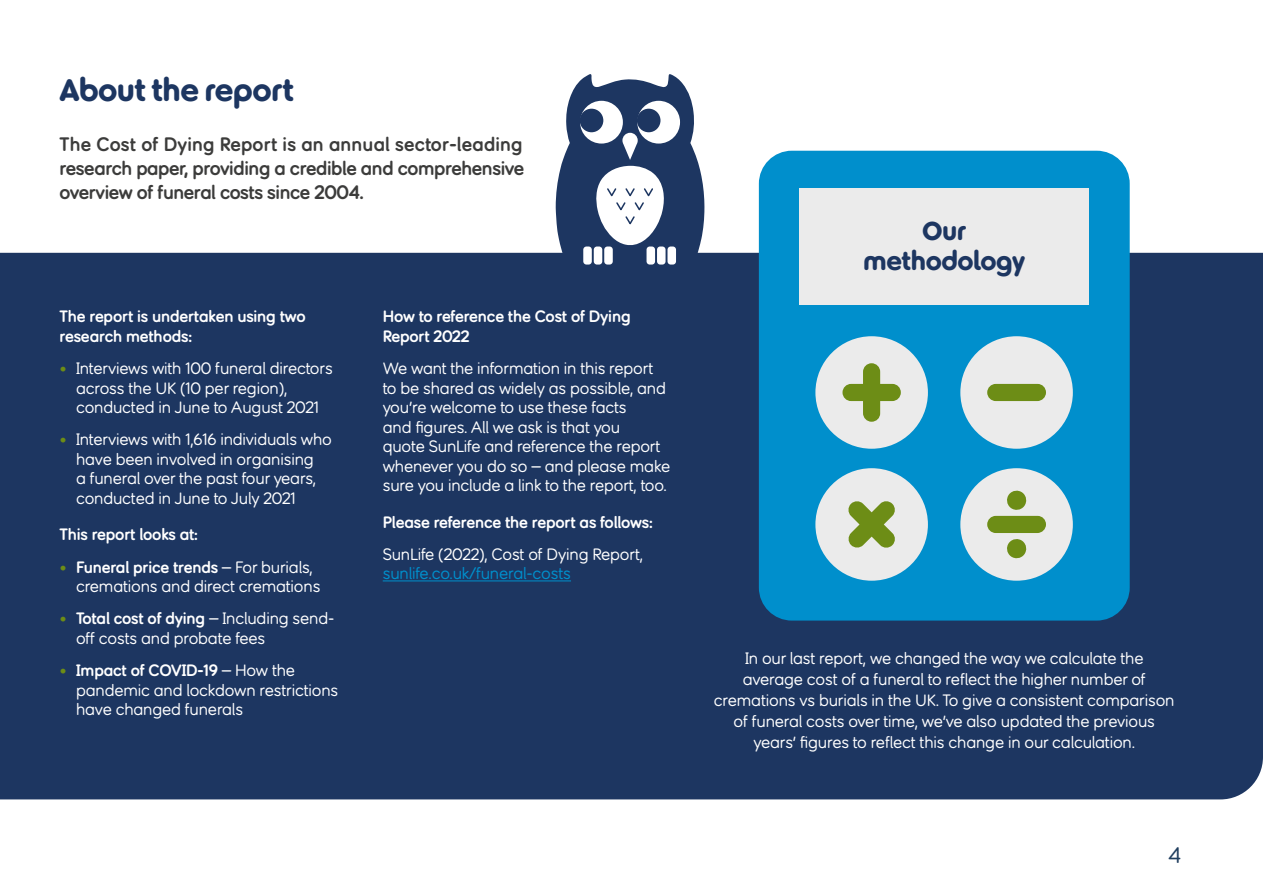
<style>
.page{position:relative;width:1263px;height:893px;background:#fff}
.page>*{position:absolute;margin:0;border:0;box-sizing:border-box;transform-origin:0 0}
.t1{font:33px "Sun Stroke Headline";letter-spacing:-.02em;color:#1d3661}
.t2{font:27.6px/30.2px "Sun Stroke Headline";letter-spacing:-.015em;color:#1d3661;text-align:center}
.t3{font:22.5px "Sun Stroke Body";color:#203e5f}
.t4{font:700 19.5px/24px "Sun Stroke Body";letter-spacing:-.02em;color:#3c3c3b;text-align:justify}
.t5{font:16.5px/19.5px "Sun Stroke Body";letter-spacing:-.01em;color:#fff}
.t6{font:700 16.5px/19.5px "Sun Stroke Body";letter-spacing:-.01em;color:#fff}
.t7{font:16.5px "Sun Stroke Body";letter-spacing:-.01em;color:#008fcc}
.s1{color:#6d8d16}
.s2{font-weight:700}
</style>
<div class="page">
<div style="left:0;top:253px;width:1263px;height:546px;background:#1d3661"></div>
<div style="left:759px;top:151px;width:371px;height:470px;background:#008fcc;border-radius:33px"></div>
<div style="left:799px;top:189px;width:290px;height:116px;background:#ebebeb"></div>
<div style="left:815px;top:336px;width:113px;height:113px;background:#ebebeb;border-radius:50%"></div>
<svg style="left:842px;top:363px;width:59px;height:59px"></svg>
<div style="left:815px;top:468px;width:113px;height:113px;background:#ebebeb;border-radius:50%"></div>
<svg style="left:848px;top:501px;width:47px;height:47px"></svg>
<div style="left:960px;top:336px;width:113px;height:113px;background:#ebebeb;border-radius:50%"></div>
<div style="left:987px;top:384px;width:59px;height:17px;background:#6d8d16;border-radius:9px"></div>
<div style="left:960px;top:468px;width:113px;height:113px;background:#ebebeb;border-radius:50%"></div>
<div style="left:987px;top:516px;width:59px;height:17px;background:#6d8d16;border-radius:9px"></div>
<svg style="left:1007px;top:490px;width:20px;height:20px"></svg>
<svg style="left:1007px;top:539px;width:20px;height:20px"></svg>
<svg style="left:556px;top:74px;width:148px;height:243px"></svg>
<div style="left:667px;top:246px;width:9px;height:19px;background:#fff;border-radius:3px"></div>
<div style="left:657px;top:246px;width:8px;height:19px;background:#fff;border-radius:3px"></div>
<div style="left:646px;top:246px;width:9px;height:19px;background:#fff;border-radius:3px"></div>
<div style="left:604px;top:246px;width:9px;height:19px;background:#fff;border-radius:3px"></div>
<div style="left:594px;top:246px;width:8px;height:19px;background:#fff;border-radius:3px"></div>
<div style="left:583px;top:246px;width:9px;height:19px;background:#fff;border-radius:3px"></div>
<hr style="left:383px;top:580px;width:188px;height:1px;background:#008fcc">
<h1 class="t1" style="left:60px;top:73px;width:236px">About the report</h1>
<p class="t4" style="left:60px;top:133px;width:466px">The Cost of Dying Report is an annual sector-leading research paper, providing a credible and comprehensive overview of funeral costs since 2004.</p>
<p class="t6" style="left:60px;top:307px;width:248px">The report is undertaken using two research methods:</p>
<p class="t5" style="left:76px;top:359px;width:258px;text-indent:-16px"><span class="s1">•</span> Interviews with 100 funeral directors across the UK (10 per region), conducted in June to August 2021</p>
<p class="t5" style="left:76px;top:430px;width:257px;text-indent:-16px"><span class="s1">•</span> Interviews with 1,616 individuals who have been involved in organising<br>a funeral over the past four years, conducted in June to July 2021</p>
<p class="t6" style="left:60px;top:525px;width:140px">This report looks at:</p>
<p class="t5" style="left:76px;top:558px;width:246px;text-indent:-16px"><span class="s1">•</span> <span class="s2">Funeral price trends</span> – For burials, cremations and direct cremations</p>
<p class="t5" style="left:76px;top:609px;width:260px;text-indent:-16px"><span class="s1">•</span> <span class="s2">Total cost of dying</span> – Including send&shy;off costs and probate fees</p>
<p class="t5" style="left:76px;top:661px;width:264px;text-indent:-16px"><span class="s1">•</span> <span class="s2">Impact of COVID-19</span> – How the pandemic and lockdown restrictions have changed funerals</p>
<p class="t6" style="left:383px;top:307px;width:249px">How to reference the Cost of Dying<br>Report 2022</p>
<p class="t5" style="left:383px;top:359px;width:289px">We want the information in this report to be shared as widely as possible, and you’re welcome to use these facts<br>and figures. All we ask is that you<br>quote SunLife and reference the report whenever you do so – and please make sure you include a link to the report, too.</p>
<p class="t6" style="left:383px;top:512px;width:272px">Please reference the report as follows:</p>
<p class="t5" style="left:383px;top:545px;width:262px">SunLife (2022), Cost of Dying Report,</p>
<p class="t7" style="left:383px;top:565px;width:190px">sunlife.co.uk/funeral-costs</p>
<h2 class="t2" style="left:863px;top:216px;width:163px">Our methodology</h2>
<p class="t5" style="left:714px;top:648px;width:462px;line-height:21px;text-align:center">In our last report, we changed the way we calculate the average cost of a funeral to reflect the higher number of cremations vs burials in the UK. To give a consistent comparison of funeral costs over time, we’ve also updated the previous years’ figures to reflect this change in our calculation.</p>
<h3 class="t3" style="left:1168px;top:843px;width:15px">4</h3>
</div>
